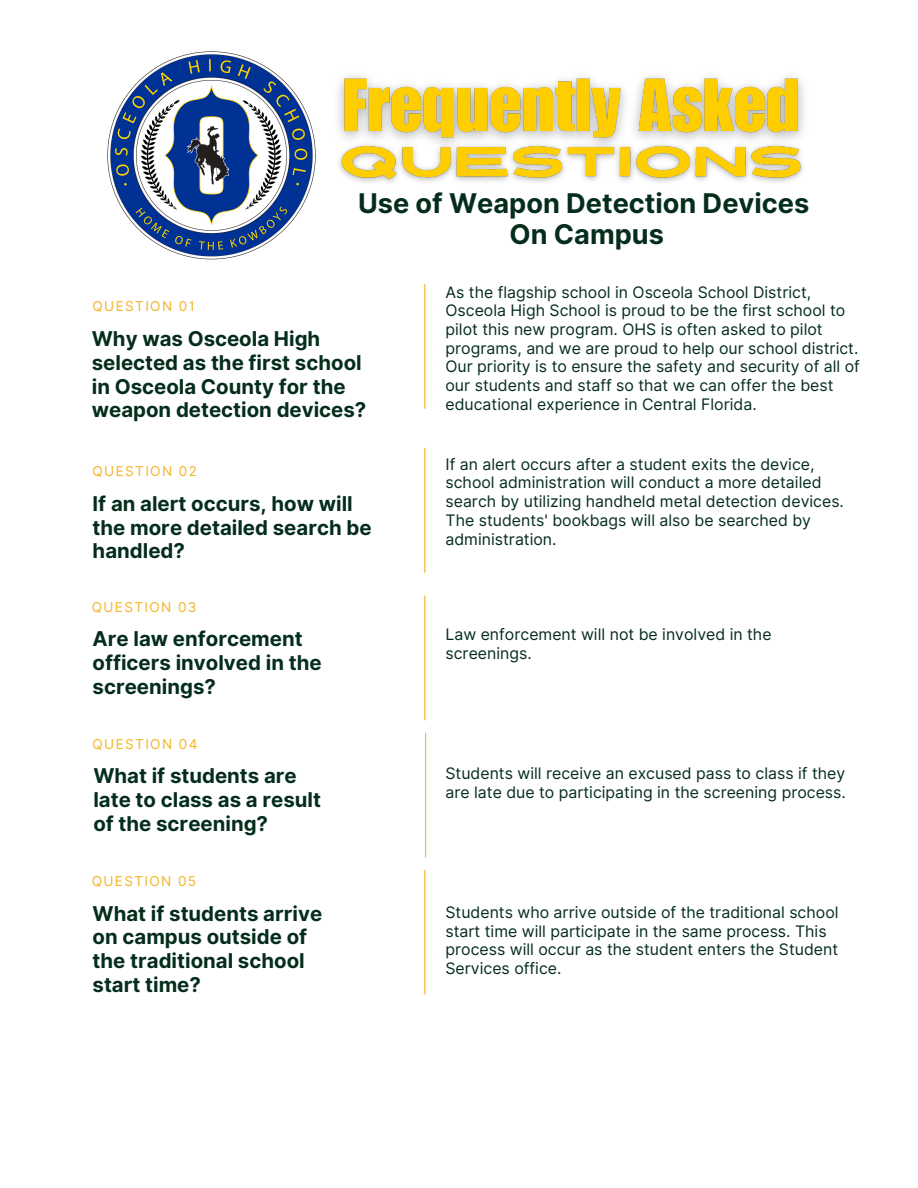
<style>
.page{position:relative;width:918px;height:1188px;background:#fff}
.page>*{position:absolute;margin:0;border:0;box-sizing:border-box;transform-origin:0 0}
.t1{font:700 27.15px/31.5px "Inter";color:#052d1c;text-align:center}
.t2{font:700 20.4px/23.9px "Inter";color:#052d1c}
.t3{font:15.9px/18.8px "Inter";color:#052d1c}
.t4{font:13.65px "Inter";letter-spacing:.1em;color:#f4b425}
</style>
<div class="page">
<hr style="left:424px;top:284px;width:1px;height:125px;background:#f4b425">
<hr style="left:424px;top:448px;width:1px;height:125px;background:#f4b425">
<hr style="left:424px;top:596px;width:1px;height:124px;background:#f4b425">
<img style="left:107px;top:52px;width:209px;height:208px">
<img style="left:338px;top:75px;width:466px;height:55px">
<img style="left:339px;top:130px;width:464px;height:53px">
<hr style="left:425px;top:733px;width:1px;height:124px;background:#f4b425">
<hr style="left:424px;top:870px;width:1px;height:125px;background:#f4b425">
<p class="t1" style="left:358px;top:187px;width:453px">Use of Weapon Detection Devices<br>On Campus</p>
<h5 class="t4" style="left:93px;top:298px;width:104px">QUESTION 01</h5>
<h4 class="t2" style="left:92px;top:327px;width:276px">Why was Osceola High selected as the first school in Osceola County for the weapon detection devices?</h4>
<p class="t4" style="left:93px;top:463px;width:106px">QUESTION 02</p>
<h5 class="t2" style="left:93px;top:491px;width:281px">If an alert occurs, how will the more detailed search be handled?</h5>
<p class="t4" style="left:92px;top:598px;width:106px">QUESTION 03</p>
<h4 class="t2" style="left:93px;top:627px;width:231px">Are law enforcement officers involved in the screenings?</h4>
<h5 class="t3" style="left:446px;top:282px;width:416px">As the flagship school in Osceola School District, Osceola High School is proud to be the first school to pilot this new program. OHS is often asked to pilot programs, and we are proud to help our school district.<br>Our priority is to ensure the safety and security of all of our students and staff so that we can offer the best educational experience in Central Florida.</h5>
<h5 class="t3" style="left:446px;top:455px;width:400px">If an alert occurs after a student exits the device, school administration will conduct a more detailed search by utilizing handheld metal detection devices.<br>The students' bookbags will also be searched by administration.</h5>
<h4 class="t3" style="left:446px;top:625px;width:328px">Law enforcement will not be involved in the screenings.</h4>
<p class="t4" style="left:93px;top:736px;width:106px">QUESTION 04</p>
<h4 class="t2" style="left:93px;top:764px;width:229px">What if students are late to class as a result of the screening?</h4>
<p class="t3" style="left:446px;top:764px;width:402px">Students will receive an excused pass to class if they are late due to participating in the screening process.</p>
<h4 class="t4" style="left:92px;top:873px;width:106px">QUESTION 05</h4>
<h5 class="t2" style="left:93px;top:901px;width:231px">What if students arrive on campus outside of the traditional school start time?</h5>
<h5 class="t3" style="left:446px;top:903px;width:395px">Students who arrive outside of the traditional school start time will participate in the same process. This process will occur as the student enters the Student Services office.</h5>
</div>
